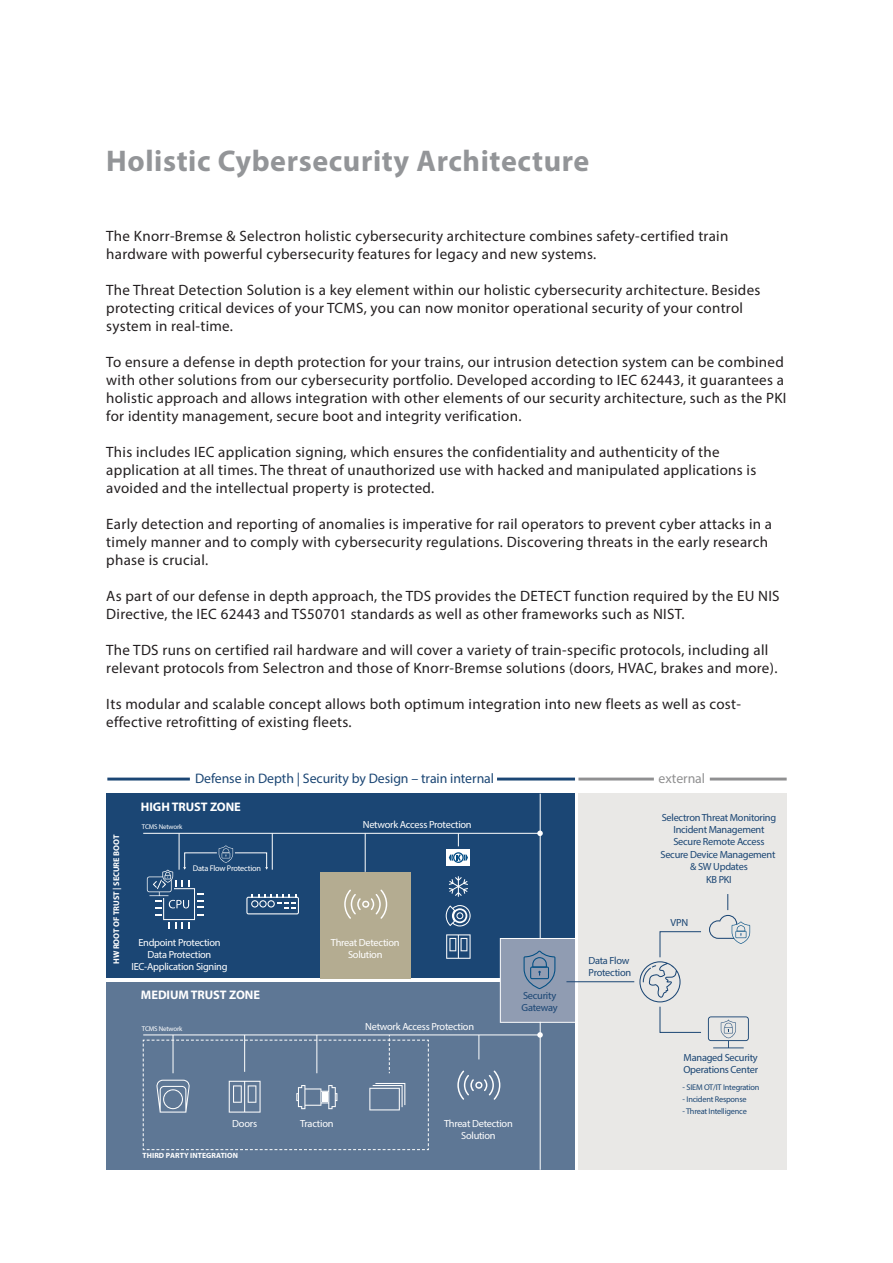
<style>
.page{position:relative;width:893px;height:1263px;background:#fff}
.page>*{position:absolute;margin:0;border:0;box-sizing:border-box;transform-origin:0 0}
.t1{font:700 30px "Myriad Pro";letter-spacing:.02em;color:#939598}
.t2{font:15px/18px "Myriad Pro";letter-spacing:.02em;color:#231f20}
.t3{font:13.8px "Myriad Pro";letter-spacing:-.005em;color:#1b4674}
.t4{font:13.8px "Myriad Pro";letter-spacing:-.005em;color:#909091}
.t5{font:700 12.45px "Myriad Pro";letter-spacing:-.005em;color:#fff}
.t6{font:10.35px/12.5px "Myriad Pro";letter-spacing:-.025em;color:#1b4674}
.t7{font:10.35px/11.7px "Myriad Pro";letter-spacing:-.025em;color:#fff;text-align:center}
.t8{font:8.25px "Myriad Pro";letter-spacing:-.025em;color:#1b4674}
.t9{font:700 8.25px "Myriad Pro";letter-spacing:-.005em;color:#fff}
.t10{font:8.25px "Myriad Pro";letter-spacing:-.025em;color:#fff}
.t11{font:700 7.65px "Myriad Pro";letter-spacing:.01em;color:#fff}
.t12{font:6.9px "Myriad Pro";letter-spacing:-.025em;color:#fff}
</style>
<div class="page">
<div style="left:106px;top:982px;width:469px;height:188px;background:#5e7795"></div>
<div style="left:106px;top:794px;width:469px;height:184px;background:#1b4674"></div>
<div style="left:320px;top:872px;width:91px;height:106px;background:#b4ac91"></div>
<div style="left:578px;top:794px;width:209px;height:376px;background:#e9e8e6"></div>
<hr style="left:107px;top:777px;width:83px;height:3px;background:#1b4674">
<hr style="left:497px;top:777px;width:78px;height:3px;background:#1b4674">
<hr style="left:578px;top:777px;width:76px;height:3px;background:#909091">
<hr style="left:710px;top:777px;width:77px;height:3px;background:#909091">
<hr style="left:143px;top:833px;width:397px;height:1px;background:#fff">
<svg style="left:537px;top:830px;width:6px;height:6px"></svg>
<hr style="left:143px;top:1034px;width:397px;height:1px;background:#fff">
<svg style="left:537px;top:1032px;width:6px;height:6px"></svg>
<hr style="left:540px;top:1022px;width:1px;height:148px;background:#fff">
<hr style="left:540px;top:794px;width:1px;height:145px;background:#fff">
<hr style="left:179px;top:833px;width:1px;height:37px;background:#fff">
<hr style="left:272px;top:833px;width:1px;height:37px;background:#fff">
<hr style="left:365px;top:833px;width:1px;height:39px;background:#fff">
<svg style="left:458px;top:833px;width:1px;height:13px"></svg>
<svg style="left:478px;top:1035px;width:1px;height:24px"></svg>
<hr style="left:566px;top:981px;width:68px;height:1px;background:#1b4674">
<svg style="left:344px;top:889px;width:43px;height:30px"></svg>
<svg style="left:449px;top:876px;width:19px;height:21px"></svg>
<svg style="left:446px;top:934px;width:25px;height:25px"></svg>
<svg style="left:639px;top:931px;width:62px;height:102px"></svg>
<svg style="left:708px;top:1016px;width:41px;height:32px"></svg>
<svg style="left:142px;top:1035px;width:287px;height:115px"></svg>
<svg style="left:446px;top:905px;width:25px;height:21px"></svg>
<div style="left:447px;top:849px;width:23px;height:17px;background:#fff"></div>
<svg style="left:449px;top:852px;width:19px;height:11px"></svg>
<svg style="left:500px;top:938px;width:76px;height:85px;background:#8f9db3"></svg>
<svg style="left:709px;top:894px;width:41px;height:50px"></svg>
<svg style="left:146px;top:878px;width:1px;height:12px"></svg>
<svg style="left:147px;top:845px;width:152px;height:83px"></svg>
<svg style="left:457px;top:1070px;width:43px;height:30px"></svg>
<h1 class="t1" style="left:106px;top:142px;width:485px">Holistic Cybersecurity Architecture</h1>
<p class="t2" style="left:106px;top:227px;width:624px">The Knorr-Bremse &amp; Selectron holistic cybersecurity architecture combines safety-certified train hardware with powerful cybersecurity features for legacy and new systems.</p>
<p class="t2" style="left:106px;top:281px;width:656px">The Threat Detection Solution is a key element within our holistic cybersecurity architecture. Besides protecting critical devices of your TCMS, you can now monitor operational security of your control system in real-time.</p>
<p class="t2" style="left:106px;top:353px;width:682px">To ensure a defense in depth protection for your trains, our intrusion detection system can be combined with other solutions from our cybersecurity portfolio. Developed according to IEC 62443, it guarantees a holistic approach and allows integration with other elements of our security architecture, such as the PKI for identity management, secure boot and integrity verification.</p>
<p class="t2" style="left:106px;top:443px;width:652px">This includes IEC application signing, which ensures the confidentiality and authenticity of the application at all times. The threat of unauthorized use with hacked and manipulated applications is avoided and the intellectual property is protected.</p>
<p class="t2" style="left:106px;top:515px;width:667px">Early detection and reporting of anomalies is imperative for rail operators to prevent cyber attacks in a timely manner and to comply with cybersecurity regulations. Discovering threats in the early research phase is crucial.</p>
<p class="t2" style="left:106px;top:587px;width:675px">As part of our defense in depth approach, the TDS provides the DETECT function required by the EU NIS<br>Directive, the IEC 62443 and TS50701 standards as well as other frameworks such as NIST.</p>
<p class="t2" style="left:106px;top:641px;width:673px">The TDS runs on certified rail hardware and will cover a variety of train-specific protocols, including all relevant protocols from Selectron and those of Knorr-Bremse solutions (doors, HVAC, brakes and more).</p>
<p class="t2" style="left:106px;top:695px;width:636px">Its modular and scalable concept allows both optimum integration into new fleets as well as cost&shy;effective retrofitting of existing fleets.</p>
<p class="t9" style="left:111px;top:964px;width:131px;rotate:-90deg">HW ROOT OF TRUST | SECURE BOOT</p>
<p class="t3" style="left:195px;top:769px;width:301px">Defense in Depth | Security by Design – train internal</p>
<p class="t7" style="left:363px;top:818px;width:110px">Network Access Protection</p>
<p class="t5" style="left:141px;top:798px;width:101px">HIGH TRUST ZONE</p>
<p class="t12" style="left:142px;top:822px;width:42px">TCMS Network</p>
<p class="t10" style="left:193px;top:864px;width:70px">Data Flow Protection</p>
<p class="t7" style="left:131px;top:936px;width:98px">Endpoint Protection<br>Data Protection<br>IEC-Application Signing</p>
<p class="t7" style="left:331px;top:936px;width:70px">Threat Detection<br>Solution</p>
<p class="t5" style="left:141px;top:986px;width:121px">MEDIUM TRUST ZONE</p>
<p class="t12" style="left:142px;top:1024px;width:42px">TCMS Network</p>
<p class="t7" style="left:365px;top:1020px;width:110px">Network Access Protection</p>
<p class="t6" style="left:522px;top:989px;width:38px;line-height:11.7px">Security<br>Gateway</p>
<p class="t7" style="left:232px;top:1117px;width:26px">Doors</p>
<p class="t7" style="left:300px;top:1117px;width:35px">Traction</p>
<p class="t11" style="left:143px;top:1150px;width:97px">THIRD PARTY INTEGRATION</p>
<p class="t7" style="left:444px;top:1117px;width:70px">Threat Detection<br>Solution</p>
<p class="t6" style="left:588px;top:954px;width:44px">Data Flow<br>Protection</p>
<p class="t4" style="left:659px;top:769px;width:48px">external</p>
<p class="t6" style="left:660px;top:811px;width:117px;text-align:center">Selectron Threat Monitoring<br>Incident Management<br>Secure Remote Access<br>Secure Device Management &amp; SW Updates<br>KB PKI</p>
<p class="t6" style="left:671px;top:916px;width:19px">VPN</p>
<p class="t6" style="left:683px;top:1052px;width:76px;line-height:11.7px">Managed Security<br>Operations Center</p>
<p class="t8" style="left:683px;top:1082px;width:78px">- SIEM OT/IT Integration</p>
<p class="t8" style="left:683px;top:1094px;width:65px">- Incident Response</p>
<p class="t8" style="left:683px;top:1106px;width:66px">- Threat Intelligence</p>
</div>
